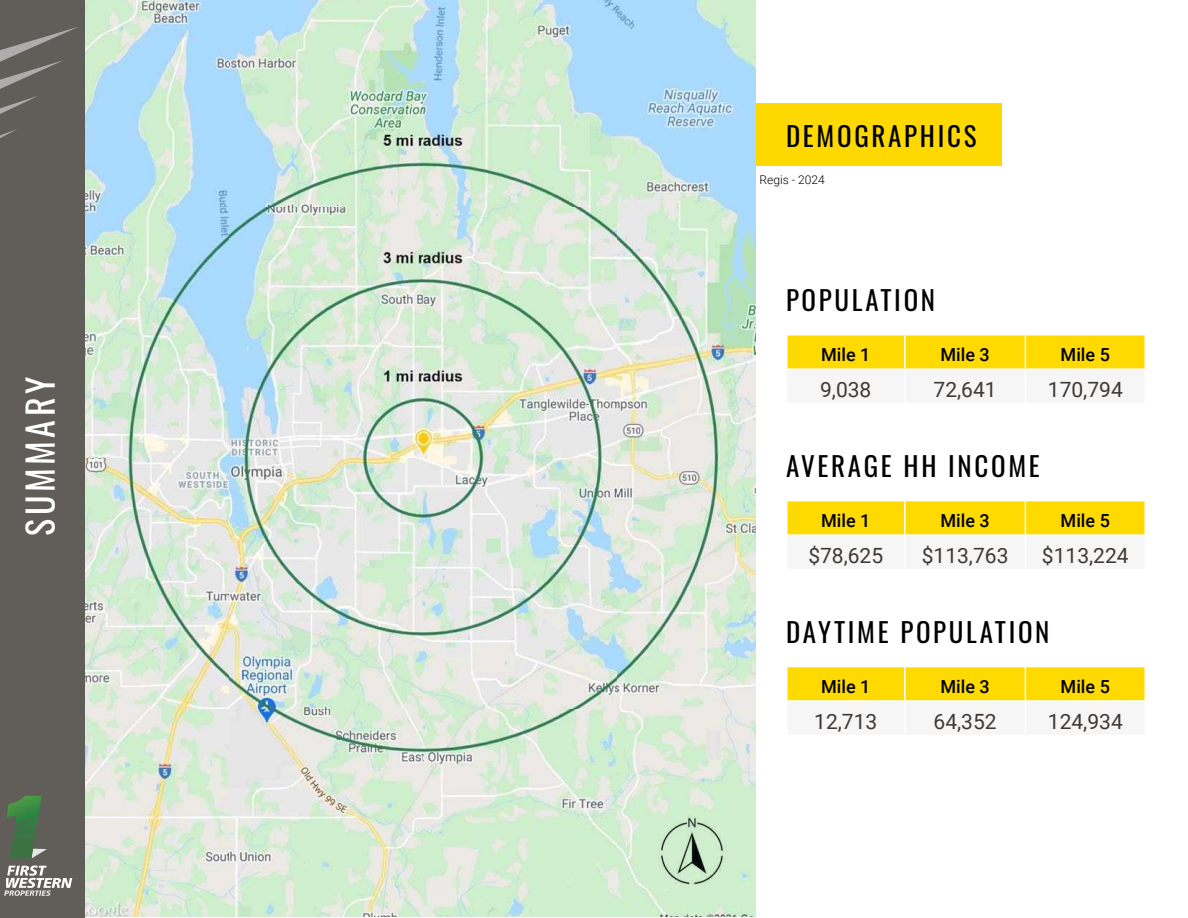
<style>
.page{position:relative;width:1188px;height:918px;background:#fff}
.page>*{position:absolute;margin:0;border:0;box-sizing:border-box;transform-origin:0 0}
.t1{font:36px "Oswald";letter-spacing:.1em;color:#fff}
.t2{font:27px "Oswald";letter-spacing:.1em;color:#000}
.t3{font:21px "Roboto";color:#3e3935}
.t4{font:500 18px "Roboto";color:#000}
.t5{font:300 12px "Roboto";color:#000}
</style>
<div class="page">
<img style="left:85px;top:0;width:671px;height:916px">
<div style="left:0;top:0;width:85px;height:918px;background:#615d59"></div>
<svg style="left:4px;top:866px;width:68px;height:30px"></svg>
<img style="left:6px;top:796px;width:36px;height:62px">
<svg style="left:0;top:27px;width:78px;height:87px"></svg>
<svg style="left:0;top:129px;width:17px;height:9px"></svg>
<div style="left:756px;top:104px;width:246px;height:62px;background:#fdd900"></div>
<div style="left:788px;top:336px;width:356px;height:32px;background:#ffda00"></div>
<hr style="left:904px;top:336px;width:2px;height:32px;background:#fff">
<hr style="left:1025px;top:336px;width:1px;height:32px;background:#fff">
<div style="left:788px;top:501px;width:356px;height:33px;background:#ffda00"></div>
<hr style="left:904px;top:501px;width:2px;height:33px;background:#fff">
<hr style="left:1025px;top:501px;width:1px;height:33px;background:#fff">
<div style="left:788px;top:667px;width:356px;height:33px;background:#ffda00"></div>
<hr style="left:904px;top:667px;width:2px;height:33px;background:#fff">
<hr style="left:1025px;top:667px;width:1px;height:33px;background:#fff">
<img style="left:653px;top:810px;width:76px;height:86px">
<h1 class="t1" style="left:8px;top:536px;width:161px;rotate:-90deg">SUMMARY</h1>
<p class="t2" style="left:786px;top:111px;width:192px">DEMOGRAPHICS</p>
<p class="t5" style="left:760px;top:171px;width:67px">Regis - 2024</p>
<p class="t2" style="left:786px;top:276px;width:151px">POPULATION</p>
<p class="t4" style="left:821px;top:342px;width:51px">Mile 1</p>
<p class="t4" style="left:940px;top:342px;width:51px">Mile 3</p>
<p class="t4" style="left:1061px;top:342px;width:51px">Mile 5</p>
<p class="t3" style="left:820px;top:375px;width:53px">9,038</p>
<p class="t3" style="left:934px;top:375px;width:65px">72,641</p>
<p class="t3" style="left:1048px;top:375px;width:76px">170,794</p>
<p class="t2" style="left:786px;top:442px;width:255px">AVERAGE HH INCOME</p>
<p class="t4" style="left:821px;top:508px;width:51px">Mile 1</p>
<p class="t4" style="left:940px;top:508px;width:51px">Mile 3</p>
<p class="t4" style="left:1061px;top:508px;width:51px">Mile 5</p>
<p class="t3" style="left:808px;top:541px;width:76px">$78,625</p>
<p class="t3" style="left:922px;top:541px;width:88px">$113,763</p>
<p class="t3" style="left:1042px;top:541px;width:88px">$113,224</p>
<p class="t2" style="left:786px;top:608px;width:265px">DAYTIME POPULATION</p>
<p class="t4" style="left:821px;top:674px;width:51px">Mile 1</p>
<p class="t4" style="left:940px;top:674px;width:51px">Mile 3</p>
<p class="t4" style="left:1061px;top:674px;width:51px">Mile 5</p>
<p class="t3" style="left:814px;top:707px;width:65px">12,713</p>
<p class="t3" style="left:934px;top:707px;width:65px">64,352</p>
<p class="t3" style="left:1048px;top:707px;width:76px">124,934</p>
</div>
